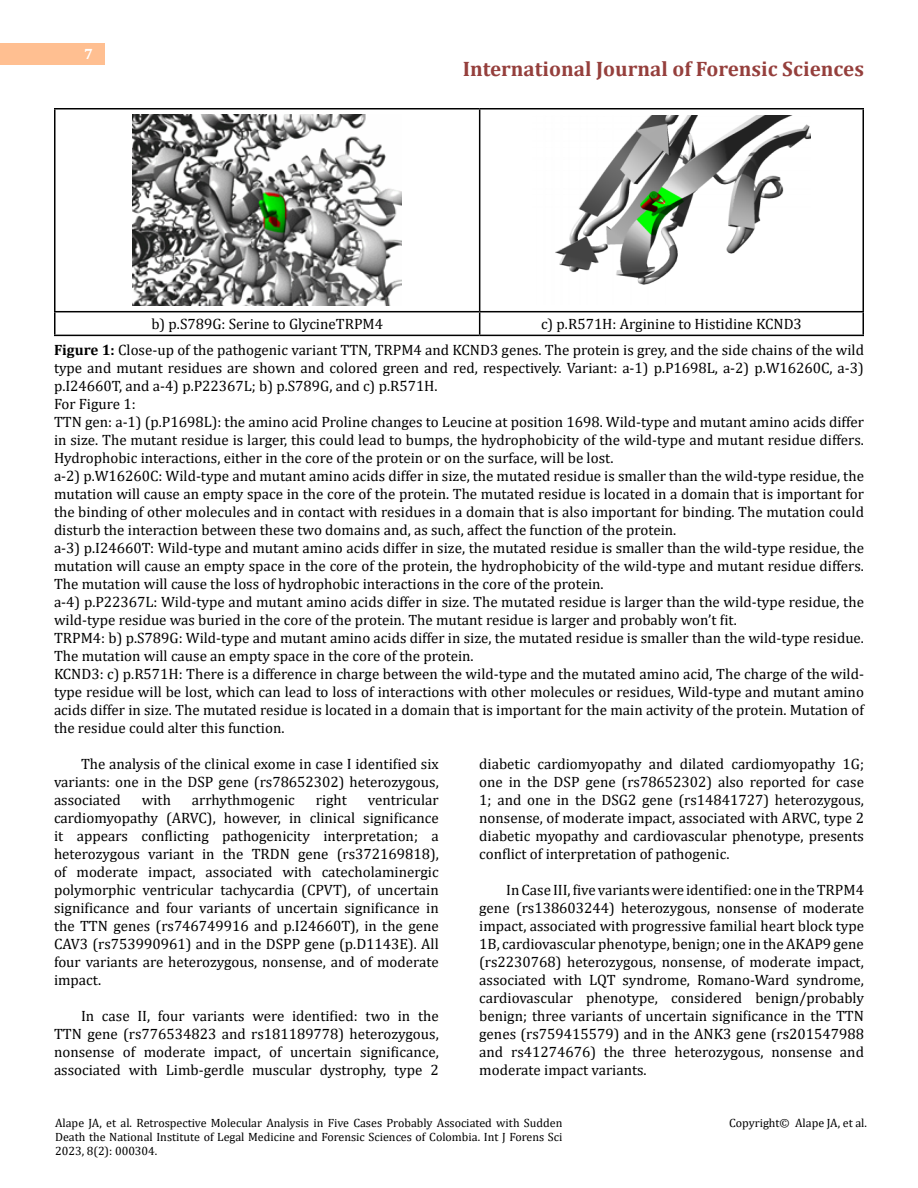
<style>
.page{position:relative;width:918px;height:1188px;background:#fff}
.page>*{position:absolute;margin:0;border:0;box-sizing:border-box;transform-origin:0 0}
.t1{font:700 21px "Cambria";color:#953f3c}
.t2{font:15px/18px "Cambria";color:#000;text-align:justify}
.t3{font:700 15px "Cambria";color:#fff}
.t4{font:12px/14.4px "Cambria";color:#000;text-align:justify}
.s1{font-weight:700}
</style>
<div class="page">
<div style="left:0;top:43px;width:105px;height:21px;background:#ffbf91"></div>
<hr style="left:54px;top:108px;width:426px;height:2px;background:#000">
<hr style="left:54px;top:110px;width:2px;height:201px;background:#000">
<hr style="left:480px;top:108px;width:384px;height:2px;background:#000">
<hr style="left:479px;top:110px;width:1px;height:201px;background:#000">
<hr style="left:862px;top:110px;width:2px;height:201px;background:#000">
<hr style="left:54px;top:311px;width:426px;height:1px;background:#000">
<hr style="left:54px;top:312px;width:2px;height:23px;background:#000">
<hr style="left:480px;top:311px;width:384px;height:1px;background:#000">
<svg style="left:479px;top:312px;width:1px;height:23px"></svg>
<hr style="left:862px;top:312px;width:2px;height:23px;background:#000">
<hr style="left:54px;top:335px;width:426px;height:1px;background:#000">
<hr style="left:480px;top:335px;width:384px;height:1px;background:#000">
<img style="left:133px;top:115px;width:269px;height:191px">
<img style="left:555px;top:116px;width:255px;height:169px">
<p class="t3" style="left:84px;top:44px;width:10px">7</p>
<h1 class="t1" style="left:463px;top:54px;width:403px">International Journal of Forensic Sciences</h1>
<p class="t2" style="left:54px;top:311px;width:811px;line-height:25.5px;text-indent:487px">c) p.R571H: Arginine to Histidine KCND3<br><span class="s1">Figure 1:</span> Close-up of the pathogenic variant TTN, TRPM4 and KCND3 genes. The protein is grey, and the side chains of the wild</p>
<p class="t2" style="left:54px;top:359px;width:812px;text-align:left">type and mutant residues are shown and colored green and red, respectively. Variant: a-1) p.P1698L, a-2) p.W16260C, a-3) p.I24660T, and a-4) p.P22367L; b) p.S789G, and c) p.R571H.<br>For Figure 1:<br>TTN gen: a-1) (p.P1698L): the amino acid Proline changes to Leucine at position 1698. Wild-type and mutant amino acids differ in size. The mutant residue is larger, this could lead to bumps, the hydrophobicity of the wild-type and mutant residue differs.<br>Hydrophobic interactions, either in the core of the protein or on the surface, will be lost.<br>a-2) p.W16260C: Wild-type and mutant amino acids differ in size, the mutated residue is smaller than the wild-type residue, the mutation will cause an empty space in the core of the protein. The mutated residue is located in a domain that is important for the binding of other molecules and in contact with residues in a domain that is also important for binding. The mutation could disturb the interaction between these two domains and, as such, affect the function of the protein.<br>a-3) p.I24660T: Wild-type and mutant amino acids differ in size, the mutated residue is smaller than the wild-type residue, the mutation will cause an empty space in the core of the protein, the hydrophobicity of the wild-type and mutant residue differs.<br>The mutation will cause the loss of hydrophobic interactions in the core of the protein.<br>a-4) p.P22367L: Wild-type and mutant amino acids differ in size. The mutated residue is larger than the wild-type residue, the wild-type residue was buried in the core of the protein. The mutant residue is larger and probably won’t fit.<br>TRPM4: b) p.S789G: Wild-type and mutant amino acids differ in size, the mutated residue is smaller than the wild-type residue.<br>The mutation will cause an empty space in the core of the protein.<br>KCND3: c) p.R571H: There is a difference in charge between the wild-type and the mutated amino acid, The charge of the wild&shy;type residue will be lost, which can lead to loss of interactions with other molecules or residues, Wild-type and mutant amino acids differ in size. The mutated residue is located in a domain that is important for the main activity of the protein. Mutation of the residue could alter this function.</p>
<p class="t2" style="left:54px;top:755px;width:386px;text-indent:27px">The analysis of the clinical exome in case I identified six variants: one in the DSP gene (rs78652302) heterozygous, associated</p>
<p class="t2" style="left:151px;top:315px;width:233px">b) p.S789G: Serine to GlycineTRPM4</p>
<p class="t2" style="left:479px;top:755px;width:386px">diabetic cardiomyopathy and dilated cardiomyopathy 1G; one in the DSP gene (rs78652302) also reported for case 1; and one in the DSG2 gene (rs14841727) heterozygous, nonsense, of moderate impact, associated with ARVC, type 2 diabetic myopathy and cardiovascular phenotype, presents conflict of interpretation of pathogenic.</p>
<p class="t2" style="left:479px;top:881px;width:386px;text-indent:27px">In Case III, five variants were identified: one in the TRPM4 gene (rs138603244) heterozygous, nonsense of moderate impact, associated with progressive familial heart block type 1B, cardiovascular phenotype, benign; one in the AKAP9 gene (rs2230768) heterozygous, nonsense, of moderate impact, associated with LQT syndrome, Romano-Ward syndrome, cardiovascular phenotype, considered benign/probably benign; three variants of uncertain significance in the TTN genes (rs759415579) and in the ANK3 gene (rs201547988 and rs41274676) the three heterozygous, nonsense and moderate impact variants.</p>
<p class="t2" style="left:54px;top:791px;width:386px;text-indent:314px">ventricular cardiomyopathy (ARVC), however, in clinical significance it appears conflicting pathogenicity interpretation; a heterozygous variant in the TRDN gene (rs372169818), of moderate impact, associated with catecholaminergic polymorphic ventricular tachycardia (CPVT), of uncertain significance and four variants of uncertain significance in the TTN genes (rs746749916 and p.I24660T), in the gene CAV3 (rs753990961) and in the DSPP gene (p.D1143E). All four variants are heterozygous, nonsense, and of moderate impact.</p>
<p class="t2" style="left:54px;top:1007px;width:386px;text-indent:27px">In case II, four variants were identified: two in the TTN gene (rs776534823 and rs181189778) heterozygous, nonsense of moderate impact, of uncertain significance, associated with Limb-gerdle muscular dystrophy, type 2</p>
<p class="t2" style="left:142px;top:791px;width:31px">with</p>
<p class="t2" style="left:192px;top:791px;width:104px">arrhythmogenic</p>
<p class="t2" style="left:316px;top:791px;width:33px">right</p>
<p class="t4" style="left:55px;top:1115px;width:509px">Alape JA, et al. Retrospective Molecular Analysis in Five Cases Probably Associated with Sudden Death the National Institute of Legal Medicine and Forensic Sciences of Colombia. Int J Forens Sci 2023, 8(2): 000304.</p>
<p class="t4" style="left:729px;top:1115px;width:139px">Copyright© Alape JA, et al.</p>
</div>
